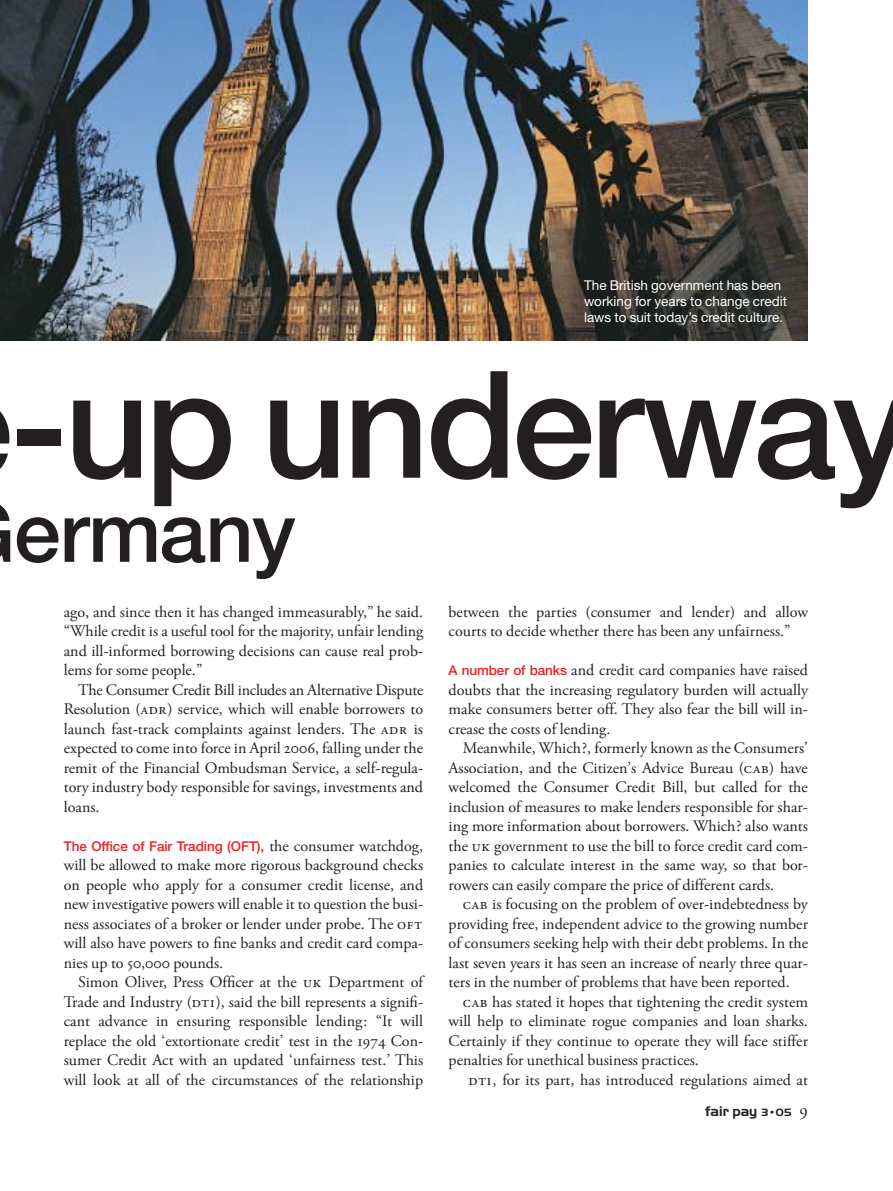
<style>
.page{position:relative;width:893px;height:1191px;background:#fff}
.page>*{position:absolute;margin:0;border:0;box-sizing:border-box;transform-origin:0 0}
.t1{font:500 149.1px "Helvetica Neue";letter-spacing:-.025em;color:#231f20}
.t2{font:500 83.85px "Helvetica Neue";letter-spacing:-.01em;color:#231f20}
.t3{font:16.05px/19.5px "Cap Garamond";color:#231f20;text-align:justify}
.t4{font:13.5px/16.2px "Helvetica Neue";color:#fff}
.t5{font:500 13.5px "Helvetica Neue";letter-spacing:-.005em;color:#ee1d23}
.t6{font:13.5px "Handel Gothic BT";color:#231f20}
.s1{font-family:"Cap Garamond SC"}
.s2{font-family:"Cap Garamond";font-weight:400;font-size:16.05px;color:#231f20}
.s3{font-family:"Helvetica Neue";font-weight:500;font-size:13.5px;color:#ee1d23}
.s4{font-size:10.2px}
.s5{font-family:"Cap Garamond";font-size:18px}
</style>
<div class="page">
<img style="left:0;top:0;width:808px;height:340px">
<p class="t4" style="left:584px;top:278px;width:204px">The British government has been working for years to change credit laws to suit today’s credit culture.</p>
<h1 class="t1" style="left:10px;top:371px;width:902px">-up underway</h1>
<h2 class="t2" style="left:14px;top:502px;width:283px">ermany</h2>
<p class="t3" style="left:64px;top:603px;width:361px">ago, and since then it has changed immeasurably,” he said. “While credit is a useful tool for the majority, unfair lending and ill-informed borrowing decisions can cause real prob&shy;lems for some people.”</p>
<p class="t3" style="left:64px;top:681px;width:361px;text-indent:14px">The Consumer Credit Bill includes an Alternative Dispute Resolution (<span class="s1">ADR</span>) service, which will enable borrowers to launch fast-track complaints against lenders. The <span class="s1">ADR</span> is expected to come into force in April 2006, falling under the remit of the Financial Ombudsman Service, a self-regula&shy;tory industry body responsible for savings, investments and loans.</p>
<p class="t5" style="left:64px;top:841px;width:361px">The Office of Fair Trading (OFT), <span class="s2">the consumer watchdog,</span></p>
<p class="t3" style="left:64px;top:857px;width:361px">will be allowed to make more rigorous background checks on people who apply for a consumer credit license, and new investigative powers will enable it to question the busi&shy;ness associates of a broker or lender under probe. The <span class="s1">OFT </span>will also have powers to fine banks and credit card compa&shy;nies up to 50,000 pounds.</p>
<p class="t3" style="left:64px;top:974px;width:361px;text-indent:14px">Simon Oliver, Press Officer at the <span class="s1">UK</span> Department of Trade and Industry (<span class="s1">DTI</span>), said the bill represents a signifi&shy;cant advance in ensuring responsible lending: “It will replace the old ‘extortionate credit’ test in the 1974 Con&shy;sumer Credit Act with an updated ‘unfairness test.’ This will look at all of the circumstances of the relationship</p>
<p class="t3" style="left:449px;top:603px;width:361px">between the parties (consumer and lender) and allow courts to decide whether there has been any unfairness.”</p>
<p class="t3" style="left:449px;top:662px;width:361px"><span class="s3">A number of banks</span> and credit card companies have raised doubts that the increasing regulatory burden will actually make consumers better off. They also fear the bill will in&shy;crease the costs of lending.</p>
<p class="t3" style="left:449px;top:740px;width:361px;text-indent:14px">Meanwhile, Which?, formerly known as the Consumers’ Association, and the Citizen’s Advice Bureau (<span class="s1">CAB</span>) have welcomed the Consumer Credit Bill, but called for the inclusion of measures to make lenders responsible for shar&shy;ing more information about borrowers. Which? also wants the <span class="s1">UK</span> government to use the bill to force credit card com&shy;panies to calculate interest in the same way, so that bor&shy;rowers can easily compare the price of different cards.</p>
<p class="t3" style="left:449px;top:896px;width:361px;text-indent:14px"><span class="s1">CAB</span> is focusing on the problem of over-indebtedness by providing free, independent advice to the growing number of consumers seeking help with their debt problems. In the last seven years it has seen an increase of nearly three quar&shy;ters in the number of problems that have been reported.</p>
<p class="t3" style="left:449px;top:993px;width:361px;text-indent:14px"><span class="s1">CAB</span> has stated it hopes that tightening the credit system will help to eliminate rogue companies and loan sharks.<br>Certainly if they continue to operate they will face stiffer penalties for unethical business practices.</p>
<p class="t3" style="left:469px;top:1071px;width:341px"><span class="s1">DTI</span>, for its part, has introduced regulations aimed at</p>
<p class="t6" style="left:705px;top:1106px;width:104px">fair pay <span class="s4">3•05</span> <span class="s5">9</span></p>
</div>
